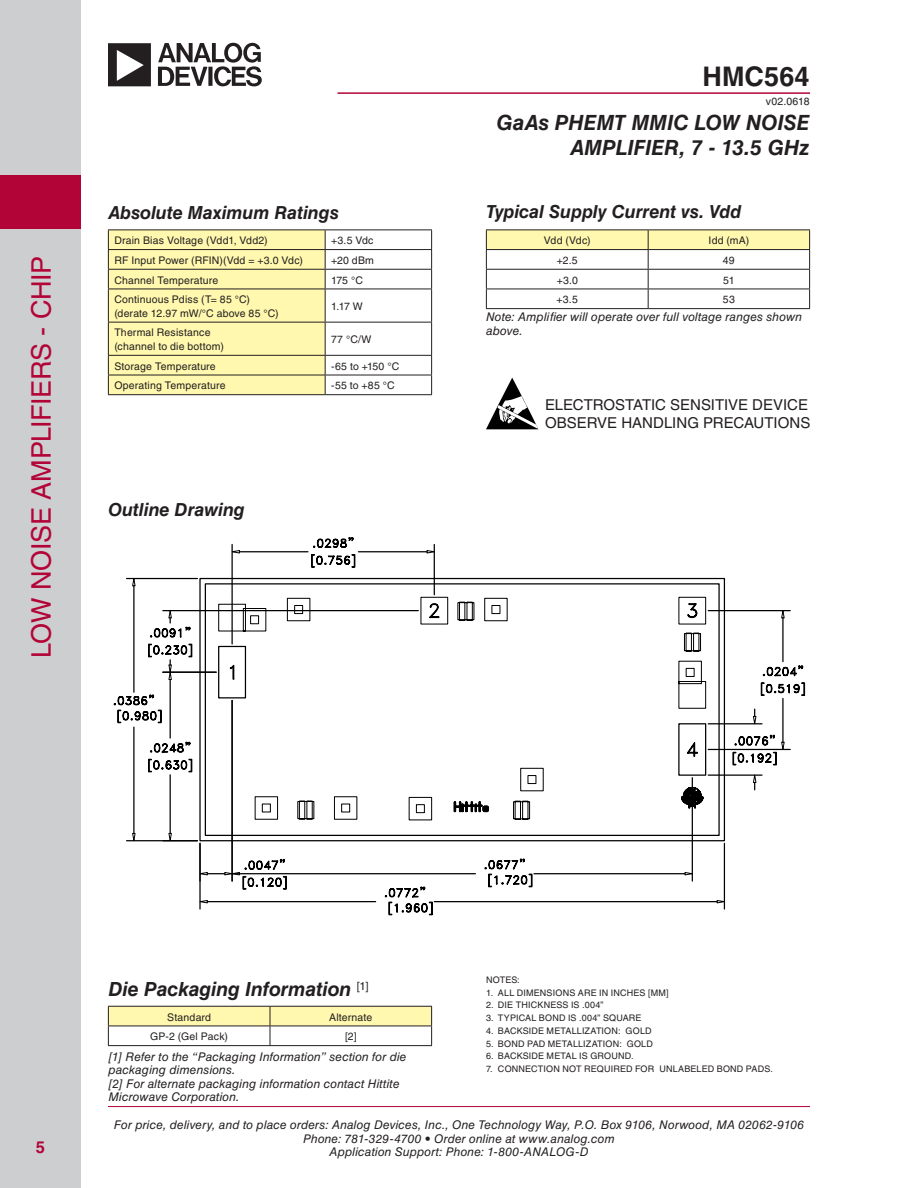
<style>
.page{position:relative;width:918px;height:1188px;background:#fff}
.page>*{position:absolute;margin:0;border:0;box-sizing:border-box;transform-origin:0 0}
.t1{font:27px "Helvetica LT Std";letter-spacing:-.015em;color:#b30437}
.t2{font:700 27px "Helvetica LT Std";letter-spacing:.005em;color:#231f20}
.t3{font:italic 700 21px/25.2px "Helvetica LT Std";letter-spacing:.005em;color:#231f20;text-align:right}
.t4{font:italic 700 19.5px "Helvetica LT Std";letter-spacing:-.005em;color:#231f20}
.t5{font:italic 700 18px "Helvetica LT Std";letter-spacing:-.005em;color:#231f20}
.t6{font:700 16.5px "Helvetica LT Std";color:#b30437}
.t7{font:15px/18px "Helvetica LT Std";letter-spacing:-.005em;color:#231f20}
.t8{font:italic 12px/13.5px "Helvetica LT Std";letter-spacing:.01em;color:#231f20}
.t9{font:10.5px/13.5px "Helvetica LT Std";letter-spacing:.015em;color:#231f20}
.t10{font:9px "Helvetica LT Std";letter-spacing:.02em;color:#231f20}
</style>
<div class="page">
<div style="left:0;top:0;width:81px;height:1188px;background:#cdced0"></div>
<hr style="left:108px;top:1106px;width:702px;height:1px;background:#b30437">
<hr style="left:338px;top:92px;width:472px;height:2px;background:#b30437">
<div style="left:0;top:175px;width:81px;height:54px;background:#b30437"></div>
<svg style="left:108px;top:43px;width:154px;height:43px"></svg>
<hr style="left:325px;top:230px;width:107px;height:1px;background:#231f20">
<hr style="left:325px;top:249px;width:107px;height:1px;background:#231f20">
<hr style="left:325px;top:269px;width:107px;height:1px;background:#231f20">
<svg style="left:431px;top:230px;width:1px;height:59px"></svg>
<hr style="left:325px;top:289px;width:107px;height:1px;background:#231f20">
<hr style="left:431px;top:289px;width:1px;height:33px;background:#231f20">
<hr style="left:325px;top:322px;width:107px;height:1px;background:#231f20">
<hr style="left:431px;top:323px;width:1px;height:32px;background:#231f20">
<hr style="left:325px;top:355px;width:107px;height:1px;background:#231f20">
<hr style="left:325px;top:375px;width:107px;height:1px;background:#231f20">
<svg style="left:108px;top:230px;width:218px;height:164px;background:#f4eda6"></svg>
<svg style="left:431px;top:356px;width:1px;height:38px"></svg>
<hr style="left:108px;top:394px;width:217px;height:1px;background:#231f20">
<hr style="left:325px;top:394px;width:107px;height:1px;background:#231f20">
<svg style="left:486px;top:230px;width:324px;height:78px"></svg>
<hr style="left:486px;top:308px;width:162px;height:1px;background:#231f20">
<hr style="left:648px;top:308px;width:162px;height:1px;background:#231f20">
<svg style="left:126px;top:577px;width:679px;height:214px"></svg>
<svg style="left:132px;top:577px;width:4px;height:117px"></svg>
<svg style="left:114px;top:694px;width:612px;height:216px"></svg>
<svg style="left:195px;top:899px;width:531px;height:5px"></svg>
<svg style="left:231px;top:568px;width:205px;height:348px"></svg>
<svg style="left:231px;top:537px;width:204px;height:31px"></svg>
<svg style="left:486px;top:378px;width:52px;height:51px"></svg>
<svg style="left:108px;top:1006px;width:324px;height:39px"></svg>
<hr style="left:108px;top:1045px;width:162px;height:1px;background:#231f20">
<hr style="left:270px;top:1045px;width:162px;height:1px;background:#231f20">
<h1 class="t1" style="left:26px;top:658px;width:404px;rotate:-90deg">LOW NOISE AMPLIFIERS - CHIP</h1>
<h3 class="t5" style="left:108px;top:201px;width:232px">Absolute Maximum Ratings</h3>
<p class="t9" style="left:114px;top:234px;width:155px">Drain Bias Voltage (Vdd1, Vdd2)</p>
<p class="t9" style="left:331px;top:234px;width:44px">+3.5 Vdc</p>
<p class="t9" style="left:114px;top:253px;width:190px">RF Input Power (RFIN)(Vdd = +3.0 Vdc)</p>
<p class="t9" style="left:331px;top:253px;width:44px">+20 dBm</p>
<p class="t9" style="left:114px;top:273px;width:105px">Channel Temperature</p>
<p class="t9" style="left:331px;top:273px;width:33px">175 °C</p>
<p class="t9" style="left:114px;top:293px;width:166px">Continuous Pdiss (T= 85 °C) (derate 12.97 mW/°C above 85 °C)</p>
<p class="t9" style="left:331px;top:300px;width:33px">1.17 W</p>
<p class="t9" style="left:114px;top:326px;width:111px">Thermal Resistance (channel to die bottom)</p>
<p class="t9" style="left:331px;top:333px;width:42px">77 °C/W</p>
<p class="t9" style="left:114px;top:359px;width:103px">Storage Temperature</p>
<p class="t9" style="left:331px;top:359px;width:70px">-65 to +150 °C</p>
<p class="t9" style="left:114px;top:379px;width:113px">Operating Temperature</p>
<p class="t9" style="left:331px;top:379px;width:65px">-55 to +85 °C</p>
<h3 class="t5" style="left:108px;top:498px;width:138px">Outline Drawing</h3>
<h1 class="t2" style="left:702px;top:60px;width:109px">HMC564</h1>
<p class="t9" style="left:766px;top:94px;width:45px">v02.0618</p>
<h2 class="t3" style="left:496px;top:109px;width:315px">GaAs PHEMT MMIC LOW NOISE<br>AMPLIFIER, 7 - 13.5 GHz</h2>
<h3 class="t5" style="left:486px;top:200px;width:257px">Typical Supply Current vs. Vdd</h3>
<p class="t9" style="left:544px;top:234px;width:48px">Vdd (Vdc)</p>
<p class="t9" style="left:709px;top:234px;width:42px">Idd (mA)</p>
<p class="t9" style="left:557px;top:253px;width:23px">+2.5</p>
<p class="t9" style="left:723px;top:253px;width:13px">49</p>
<p class="t9" style="left:557px;top:273px;width:23px">+3.0</p>
<p class="t9" style="left:723px;top:273px;width:13px">51</p>
<p class="t9" style="left:557px;top:293px;width:23px">+3.5</p>
<p class="t9" style="left:723px;top:293px;width:13px">53</p>
<p class="t8" style="left:486px;top:310px;width:318px;line-height:14.4px">Note: Amplifier will operate over full voltage ranges shown above.</p>
<p class="t7" style="left:545px;top:396px;width:267px">ELECTROSTATIC SENSITIVE DEVICE<br>OBSERVE HANDLING PRECAUTIONS</p>
<h3 class="t6" style="left:36px;top:1138px;width:11px">5</h3>
<h3 class="t4" style="left:108px;top:978px;width:262px">Die Packaging Information <sup>[1]</sup></h3>
<p class="t9" style="left:167px;top:1010px;width:45px">Standard</p>
<p class="t9" style="left:329px;top:1010px;width:45px">Alternate</p>
<p class="t9" style="left:150px;top:1030px;width:79px">GP-2 (Gel Pack)</p>
<p class="t9" style="left:345px;top:1030px;width:13px">[2]</p>
<p class="t8" style="left:108px;top:1050px;width:300px">[1] Refer to the “Packaging Information” section for die packaging dimensions.<br>[2] For alternate packaging information contact Hittite Microwave Corporation.</p>
<p class="t10" style="left:486px;top:975px;width:35px">NOTES:</p>
<p class="t10" style="left:486px;top:987px;width:184px">1. ALL DIMENSIONS ARE IN INCHES [MM]</p>
<p class="t10" style="left:486px;top:1000px;width:119px">2. DIE THICKNESS IS .004”</p>
<p class="t10" style="left:486px;top:1013px;width:157px">3. TYPICAL BOND IS .004” SQUARE</p>
<p class="t10" style="left:486px;top:1026px;width:167px">4. BACKSIDE METALLIZATION: GOLD</p>
<p class="t10" style="left:486px;top:1038px;width:168px">5. BOND PAD METALLIZATION: GOLD</p>
<p class="t10" style="left:486px;top:1051px;width:149px">6. BACKSIDE METAL IS GROUND.</p>
<p class="t10" style="left:486px;top:1064px;width:289px">7. CONNECTION NOT REQUIRED FOR UNLABELED BOND PADS.</p>
<p class="t8" style="left:114px;top:1118px;width:692px;text-align:center">For price, delivery, and to place orders: Analog Devices, Inc., One Technology Way, P.O. Box 9106, Norwood, MA 02062-9106<br>Phone: 781-329-4700 • Order online at www.analog.com<br>Application Support: Phone: 1-800-ANALOG-D</p>
</div>
